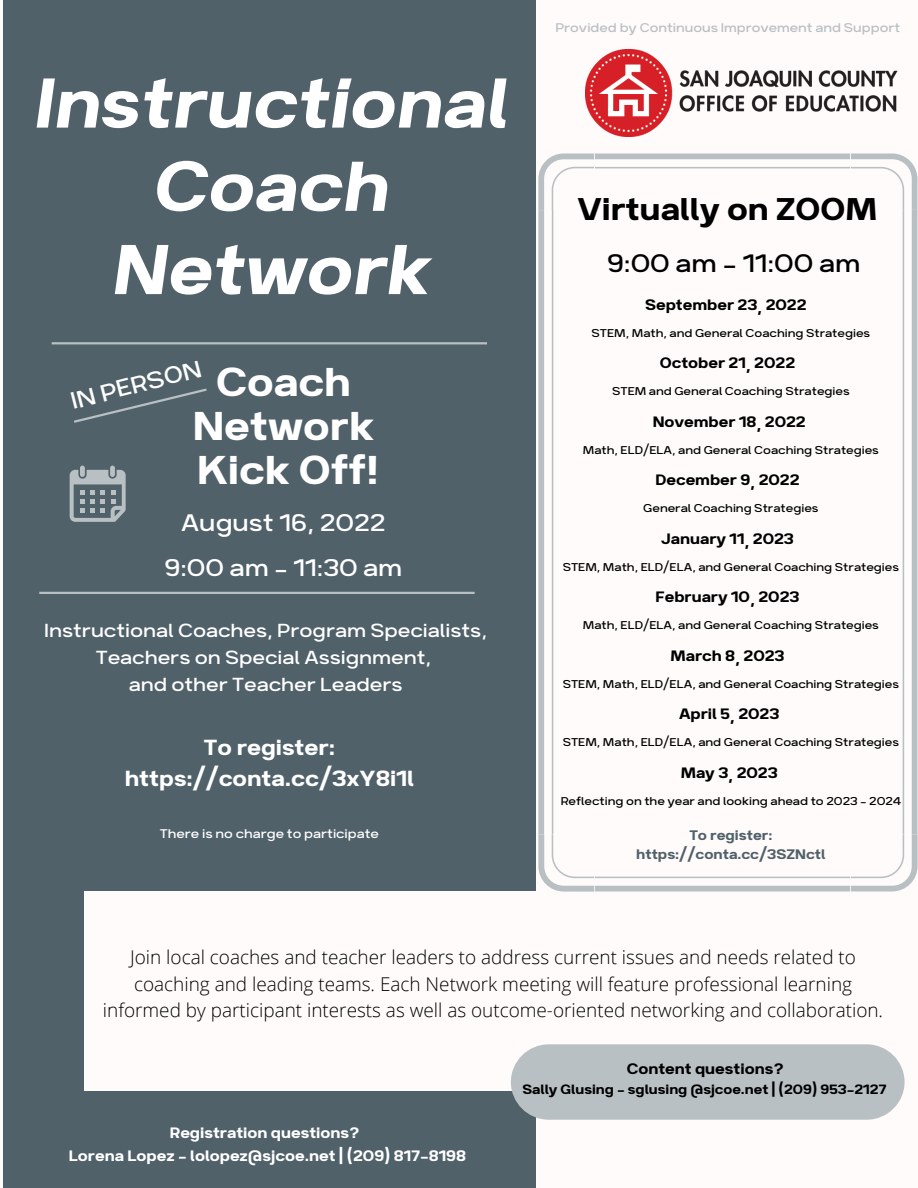
<style>
.page{position:relative;width:918px;height:1188px;background:#fefbfa}
.page>*{position:absolute;margin:0;border:0;box-sizing:border-box;transform-origin:0 0}
.t1{font:italic 84px/83.2px "Breul Grotesk A";color:#fff;text-align:center}
.t2{font:48px/43.8px "Breul Grotesk A";color:#fff;text-align:center}
.t3{font:37.5px "Breul Grotesk A";color:#000}
.t4{font:300 30px "Breul Grotesk A";color:#000}
.t5{font:300 28.5px/45px "Breul Grotesk A";color:#fff;text-align:center}
.t6{font:300 28.2px "Breul Grotesk A";color:#fff}
.t7{font:26.1px/31.5px "Breul Grotesk A";color:#fff;text-align:center}
.t8{font:300 22.5px/27px "Breul Grotesk A";color:#fff;text-align:center}
.t9{font:300 18.9px/26.5px "Open Sans";color:#000;text-align:center}
.t10{font:18px "Breul Grotesk A";color:#000}
.t11{font:18px "Breul Grotesk A";color:#fff}
.t12{font:16.5px/19.2px "Breul Grotesk A";color:#51616a;text-align:center}
.t13{font:16.05px "Breul Grotesk A";color:#000}
.t14{font:300 15px "Breul Grotesk A";color:#b9c0c3}
.t15{font:300 15px "Breul Grotesk A";color:#fff}
.t16{font:300 13.5px "Breul Grotesk A";color:#000}
</style>
<div class="page">
<div style="left:4px;top:0;width:532px;height:1188px;background:#51616a"></div>
<div style="left:84px;top:891px;width:782px;height:199px;background:#fefbfa"></div>
<svg style="left:74px;top:388px;width:133px;height:35px"></svg>
<hr style="left:52px;top:342px;width:435px;height:2px;background:#b9c0c3">
<hr style="left:39px;top:592px;width:436px;height:2px;background:#b9c0c3">
<div style="left:80px;top:466px;width:5px;height:11px;background:#b9c0c3;border-radius:2px"></div>
<div style="left:110px;top:466px;width:5px;height:11px;background:#b9c0c3;border-radius:2px"></div>
<svg style="left:70px;top:470px;width:56px;height:52px"></svg>
<div style="left:511px;top:1044px;width:394px;height:76px;background:#b9c0c3;border-radius:38px"></div>
<img style="left:586px;top:50px;width:311px;height:86px">
<svg style="left:538px;top:153px;width:380px;height:738px"></svg>
<h1 class="t1" style="left:32px;top:51px;width:476px">Instructional<br>Coach<br>Network</h1>
<h3 class="t6" style="left:66px;top:380px;width:136px;rotate:-14deg">IN PERSON</h3>
<h2 class="t2" style="left:193px;top:354px;width:188px">Coach<br>Network<br>Kick Off!</h2>
<h3 class="t5" style="left:165px;top:498px;width:239px">August 16, 2022<br>9:00 am - 11:30 am</h3>
<h3 class="t8" style="left:44px;top:615px;width:444px">Instructional Coaches, Program Specialists,<br>Teachers on Special Assignment,<br>and other Teacher Leaders</h3>
<h3 class="t7" style="left:125px;top:728px;width:291px">To register: https://conta.cc/3xY8i1l</h3>
<p class="t15" style="left:160px;top:822px;width:221px">There is no charge to participate</p>
<p class="t14" style="left:555px;top:17px;width:346px">Provided by Continuous Improvement and Support</p>
<h3 class="t3" style="left:577px;top:177px;width:301px">Virtually on ZOOM</h3>
<h3 class="t4" style="left:607px;top:240px;width:255px">9:00 am - 11:00 am</h3>
<h3 class="t10" style="left:645px;top:289px;width:163px">September 23, 2022</h3>
<p class="t16" style="left:592px;top:322px;width:280px">STEM, Math, and General Coaching Strategies</p>
<h3 class="t10" style="left:660px;top:348px;width:137px">October 21, 2022</h3>
<p class="t16" style="left:612px;top:381px;width:239px">STEM and General Coaching Strategies</p>
<h3 class="t10" style="left:653px;top:406px;width:155px">November 18, 2022</h3>
<p class="t16" style="left:583px;top:439px;width:298px">Math, ELD/ELA, and General Coaching Strategies</p>
<h3 class="t10" style="left:655px;top:465px;width:146px">December 9, 2022</h3>
<p class="t16" style="left:643px;top:498px;width:177px">General Coaching Strategies</p>
<h3 class="t10" style="left:661px;top:523px;width:134px">January 11, 2023</h3>
<p class="t16" style="left:563px;top:556px;width:338px">STEM, Math, ELD/ELA, and General Coaching Strategies</p>
<h3 class="t10" style="left:656px;top:582px;width:145px">February 10, 2023</h3>
<p class="t16" style="left:583px;top:615px;width:298px">Math, ELD/ELA, and General Coaching Strategies</p>
<h3 class="t10" style="left:671px;top:640px;width:115px">March 8, 2023</h3>
<p class="t16" style="left:563px;top:673px;width:338px">STEM, Math, ELD/ELA, and General Coaching Strategies</p>
<h3 class="t10" style="left:679px;top:699px;width:102px">April 5, 2023</h3>
<p class="t16" style="left:563px;top:732px;width:338px">STEM, Math, ELD/ELA, and General Coaching Strategies</p>
<h3 class="t10" style="left:681px;top:757px;width:98px">May 3, 2023</h3>
<p class="t16" style="left:561px;top:790px;width:342px">Reflecting on the year and looking ahead to 2023 - 2024</p>
<p class="t12" style="left:636px;top:824px;width:191px">To register: https://conta.cc/3SZNctl</p>
<p class="t9" style="left:103px;top:943px;width:782px">Join local coaches and teacher leaders to address current issues and needs related to coaching and leading teams. Each Network meeting will feature professional learning informed by participant interests as well as outcome-oriented networking and collaboration.</p>
<h3 class="t10" style="left:627px;top:1054px;width:159px">Content questions?</h3>
<h3 class="t11" style="left:170px;top:1118px;width:191px">Registration questions?</h3>
<h3 class="t11" style="left:69px;top:1140px;width:399px">Lorena Lopez - lolopez@sjcoe.net | (209) 817-8198</h3>
<p class="t13" style="left:522px;top:1076px;width:366px">Sally Glusing - sglusing @sjcoe.net | (209) 953-2127</p>
</div>
